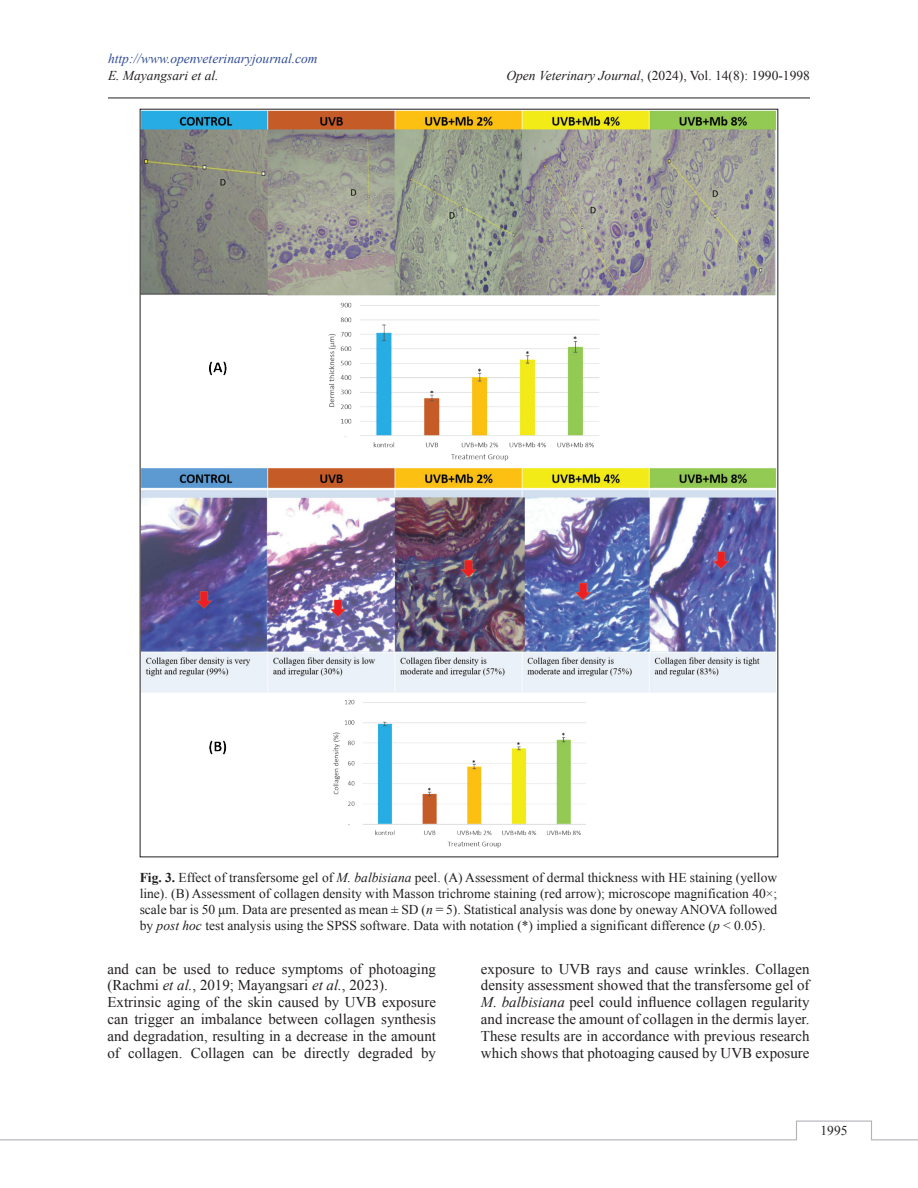
<style>
.page{position:relative;width:918px;height:1188px;background:#fff}
.page>*{position:absolute;margin:0;border:0;box-sizing:border-box;transform-origin:0 0}
.t1{font:15px/16.8px "Times New Roman";color:#231f20}
.t2{font:13.5px/16.2px "Times New Roman";color:#231f20;text-align:justify}
.t3{font:italic 13.5px "Times New Roman";color:#304d94}
.t4{font:italic 13.5px "Times New Roman";color:#231f20}
.s1{font-style:italic}
.s2{font-weight:700}
</style>
<div class="page">
<hr style="left:108px;top:98px;width:702px;height:1px;background:#231f20">
<svg style="left:0;top:1120px;width:918px;height:21px"></svg>
<img style="left:142px;top:111px;width:634px;height:737px">
<p class="t3" style="left:108px;top:50px;width:211px">http://www.openveterinaryjournal.com</p>
<p class="t4" style="left:108px;top:66px;width:112px">E. Mayangsari et al.</p>
<p class="t2" style="left:506px;top:67px;width:305px"><span class="s1">Open Veterinary Journal</span>, (2024), Vol. 14(8): 1990-1998</p>
<p class="t2" style="left:140px;top:869px;width:639px"><span class="s2">Fig. 3.</span> Effect of transfersome gel of <span class="s1">M. balbisiana</span> peel. (A) Assessment of dermal thickness with HE staining (yellow line). (B) Assessment of collagen density with Masson trichrome staining (red arrow); microscope magnification 40×; scale bar is 50 μm. Data are presented as mean ± SD (<span class="s1">n</span> = 5). Statistical analysis was done by oneway ANOVA followed by <span class="s1">post hoc</span> test analysis using the SPSS software. Data with notation (*) implied a significant difference (<span class="s1">p</span> &lt; 0.05).</p>
<p class="t1" style="left:107px;top:960px;width:330px">and can be used to reduce symptoms of photoaging (Rachmi <span class="s1">et al.</span>, 2019; Mayangsari <span class="s1">et al.</span>, 2023).<br>Extrinsic aging of the skin caused by UVB exposure can trigger an imbalance between collagen synthesis and degradation, resulting in a decrease in the amount of collagen. Collagen can be directly degraded by</p>
<p class="t1" style="left:481px;top:960px;width:330px;text-align:justify">exposure to UVB rays and cause wrinkles. Collagen density assessment showed that the transfersome gel of <span class="s1">M. balbisiana</span> peel could influence collagen regularity and increase the amount of collagen in the dermis layer.<br>These results are in accordance with previous research which shows that photoaging caused by UVB exposure</p>
<p class="t2" style="left:820px;top:1122px;width:28px">1995</p>
</div>
